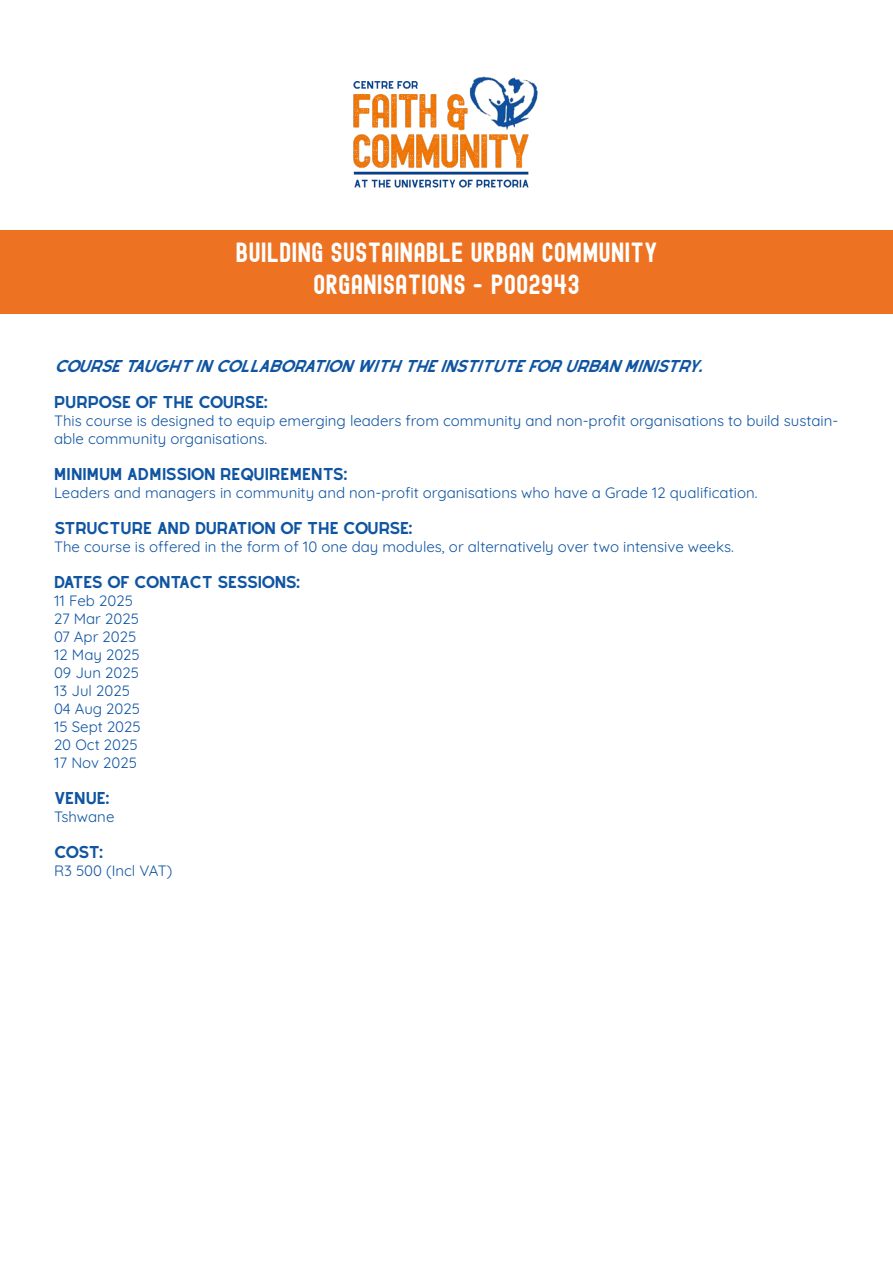
<style>
.page{position:relative;width:893px;height:1263px;background:#fff}
.page>*{position:absolute;margin:0;border:0;box-sizing:border-box;transform-origin:0 0}
.t1{font:27px "Edmund Free";color:#fff}
.t2{font:15px/18px "Quicksand";color:#1055a2}
.t3{font:15px "Alyssum Sans";letter-spacing:-.02em;color:#1055a2}
.t4{font:italic 15px "Alyssum Sans";color:#1055a2}
.t5{font:15px "Alyssum Sans";color:#1055a2}
.t6{font:15px "Alyssum Sans";letter-spacing:-.045em;color:#1055a2}
.s1{font-family:"Quicksand";font-weight:700}
</style>
<div class="page">
<div style="left:0;top:230px;width:893px;height:84px;background:#ed7323"></div>
<img style="left:353px;top:76px;width:185px;height:112px">
<p class="t1" style="left:235px;top:242px;width:424px">BUILDING SUSTAINABLE URBAN COMMUNITY</p>
<p class="t1" style="left:313px;top:275px;width:268px">ORGANISATIONS <span class="s1">-</span> P002943</p>
<p class="t4" style="left:54px;top:357px;width:656px">COURSETAUGHTINCOLLABORATIONWITHTHEINSTITUTEFORURBANMINISTRY.</p>
<p class="t3" style="left:54px;top:393px;width:215px">PURPOSE OF THE COURSE:</p>
<p class="t2" style="left:54px;top:410px;width:786px">This course is designed to equip emerging leaders from community and non-profit organisations to build sustain&shy;able community organisations.</p>
<p class="t5" style="left:54px;top:465px;width:294px">MINIMUM ADMISSION REQUIREMENTS:</p>
<p class="t2" style="left:54px;top:482px;width:705px">Leaders and managers in community and non-profit organisations who have a Grade 12 qualification.</p>
<p class="t3" style="left:54px;top:519px;width:359px">STRUCTURE AND DURATION OF THE COURSE:</p>
<p class="t2" style="left:54px;top:536px;width:681px">The course is offered in the form of 10 one day modules, or alternatively over two intensive weeks.</p>
<p class="t6" style="left:54px;top:573px;width:247px">DATES OF CONTACT SESSIONS:</p>
<p class="t2" style="left:54px;top:590px;width:80px">11 Feb 2025</p>
<p class="t2" style="left:54px;top:608px;width:86px">27 Mar 2025</p>
<p class="t2" style="left:54px;top:626px;width:84px">07 Apr 2025</p>
<p class="t2" style="left:54px;top:644px;width:87px">12 May 2025</p>
<p class="t2" style="left:54px;top:662px;width:86px">09 Jun 2025</p>
<p class="t2" style="left:54px;top:680px;width:77px">13 Jul 2025</p>
<p class="t2" style="left:54px;top:698px;width:88px">04 Aug 2025</p>
<p class="t2" style="left:54px;top:716px;width:88px">15 Sept 2025</p>
<p class="t2" style="left:54px;top:734px;width:85px">20 Oct 2025</p>
<p class="t2" style="left:54px;top:752px;width:84px">17 Nov 2025</p>
<p class="t3" style="left:54px;top:789px;width:56px">VENUE:</p>
<p class="t2" style="left:54px;top:806px;width:62px">Tshwane</p>
<p class="t3" style="left:54px;top:843px;width:50px">COST:</p>
<p class="t2" style="left:54px;top:860px;width:120px">R3 500 (Incl VAT)</p>
</div>
